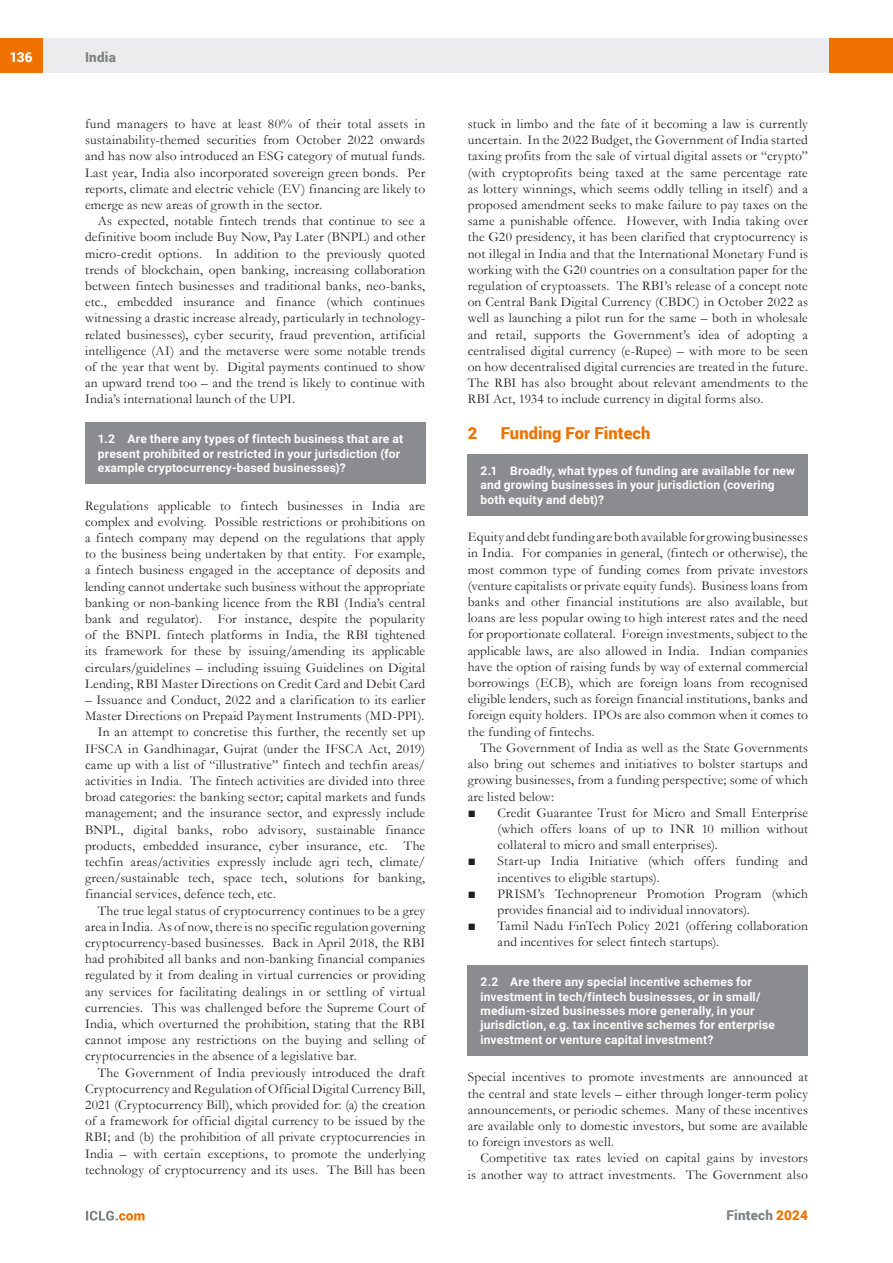
<style>
.page{position:relative;width:893px;height:1263px;background:#fff}
.page>*{position:absolute;margin:0;border:0;box-sizing:border-box;transform-origin:0 0}
.t1{font:900 16.5px "Roboto";letter-spacing:.005em;color:#ef7100}
.t2{font:13.5px/16.2px "Garamond";letter-spacing:.01em;color:#231f20;text-align:justify}
.t3{font:900 13.5px "Roboto";letter-spacing:.015em;color:#808285}
.t4{font:900 13.5px "Roboto";color:#fff}
.t5{font:700 12px/14.4px "Roboto";letter-spacing:.015em;color:#fff}
.s1{color:#ef7100}
</style>
<div class="page">
<div style="left:43px;top:38px;width:786px;height:34px;background:#ececee"></div>
<div style="left:0;top:38px;width:43px;height:34px;background:#ef7100"></div>
<div style="left:829px;top:38px;width:64px;height:34px;background:#ef7100"></div>
<svg style="left:86px;top:1211px;width:59px;height:9px"></svg>
<div style="left:468px;top:454px;width:340px;height:61px;background:#8a8c8f"></div>
<div style="left:468px;top:965px;width:340px;height:90px;background:#8a8c8f"></div>
<div style="left:85px;top:422px;width:340px;height:61px;background:#8a8c8f"></div>
<p class="t4" style="left:10px;top:48px;width:24px">136</p>
<p class="t3" style="left:85px;top:48px;width:32px">India</p>
<p class="t2" style="left:85px;top:115px;width:342px">fund managers to have at least 80% of their total assets in sustainability-themed securities from October 2022 onwards and has now also introduced an ESG category of mutual funds.<br>Last year, India also incorporated sovereign green bonds. Per reports, climate and electric vehicle (EV) financing are likely to emerge as new areas of growth in the sector.</p>
<p class="t2" style="left:85px;top:212px;width:342px;text-indent:13px">As expected, notable fintech trends that continue to see a definitive boom include Buy Now, Pay Later (BNPL) and other micro-credit options. In addition to the previously quoted trends of blockchain, open banking, increasing collaboration between fintech businesses and traditional banks, neo-banks, etc., embedded insurance and finance (which continues witnessing a drastic increase already, particularly in technology&shy;related businesses), cyber security, fraud prevention, artificial intelligence (AI) and the metaverse were some notable trends of the year that went by. Digital payments continued to show an upward trend too – and the trend is likely to continue with India’s international launch of the UPI.</p>
<p class="t5" style="left:98px;top:431px;width:307px">1.2 Are there any types of fintech business that are at present prohibited or restricted in your jurisdiction (for example cryptocurrency-based businesses)?</p>
<p class="t2" style="left:85px;top:497px;width:342px">Regulations applicable to fintech businesses in India are complex and evolving. Possible restrictions or prohibitions on a fintech company may depend on the regulations that apply to the business being undertaken by that entity. For example, a fintech business engaged in the acceptance of deposits and lending cannot undertake such business without the appropriate banking or non-banking licence from the RBI (India’s central bank and regulator). For instance, despite the popularity of the BNPL fintech platforms in India, the RBI tightened its framework for these by issuing/amending its applicable circulars/guidelines – including issuing Guidelines on Digital Lending, RBI Master Directions on Credit Card and Debit Card</p>
<p class="t2" style="left:85px;top:691px;width:342px">– Issuance and Conduct, 2022 and a clarification to its earlier</p>
<p class="t2" style="left:85px;top:707px;width:341px">Master Directions on Prepaid Payment Instruments (MD-PPI).</p>
<p class="t2" style="left:98px;top:724px;width:329px">In an attempt to concretise this further, the recently set up</p>
<p class="t2" style="left:85px;top:740px;width:342px">IFSCA in Gandhinagar, Gujrat (under the IFSCA Act, 2019)</p>
<p class="t2" style="left:85px;top:756px;width:342px">came up with a list of “illustrative” fintech and techfin areas/</p>
<p class="t2" style="left:85px;top:772px;width:342px">activities in India. The fintech activities are divided into three</p>
<p class="t2" style="left:85px;top:788px;width:342px">broad categories: the banking sector; capital markets and funds</p>
<p class="t2" style="left:85px;top:805px;width:342px">management; and the insurance sector, and expressly include</p>
<p class="t2" style="left:85px;top:821px;width:342px">BNPL, digital banks, robo advisory, sustainable finance</p>
<p class="t2" style="left:85px;top:837px;width:342px">products, embedded insurance, cyber insurance, etc. The</p>
<p class="t2" style="left:85px;top:853px;width:342px">techfin areas/activities expressly include agri tech, climate/</p>
<p class="t2" style="left:85px;top:869px;width:342px">green/sustainable tech, space tech, solutions for banking,</p>
<p class="t2" style="left:85px;top:886px;width:192px">financial services, defence tech, etc.</p>
<p class="t2" style="left:98px;top:902px;width:329px">The true legal status of cryptocurrency continues to be a grey</p>
<p class="t2" style="left:85px;top:918px;width:342px">area in India. As of now, there is no specific regulation governing</p>
<p class="t2" style="left:85px;top:934px;width:342px">cryptocurrency-based businesses. Back in April 2018, the RBI</p>
<p class="t2" style="left:85px;top:950px;width:342px">had prohibited all banks and non-banking financial companies</p>
<p class="t2" style="left:85px;top:967px;width:342px">regulated by it from dealing in virtual currencies or providing</p>
<p class="t2" style="left:85px;top:983px;width:342px">any services for facilitating dealings in or settling of virtual</p>
<p class="t2" style="left:85px;top:999px;width:342px">currencies. This was challenged before the Supreme Court of</p>
<p class="t2" style="left:85px;top:1015px;width:342px">India, which overturned the prohibition, stating that the RBI</p>
<p class="t2" style="left:85px;top:1031px;width:342px">cannot impose any restrictions on the buying and selling of</p>
<p class="t2" style="left:85px;top:1048px;width:273px">cryptocurrencies in the absence of a legislative bar.</p>
<p class="t2" style="left:98px;top:1064px;width:329px">The Government of India previously introduced the draft</p>
<p class="t2" style="left:85px;top:1080px;width:342px">Cryptocurrency and Regulation of Official Digital Currency Bill,</p>
<p class="t2" style="left:85px;top:1096px;width:342px">2021 (Cryptocurrency Bill), which provided for: (a) the creation</p>
<p class="t2" style="left:85px;top:1112px;width:342px">of a framework for official digital currency to be issued by the</p>
<p class="t2" style="left:85px;top:1129px;width:342px">RBI; and (b) the prohibition of all private cryptocurrencies in</p>
<p class="t2" style="left:85px;top:1145px;width:342px">India – with certain exceptions, to promote the underlying</p>
<p class="t2" style="left:85px;top:1161px;width:342px">technology of cryptocurrency and its uses. The Bill has been</p>
<p class="t2" style="left:468px;top:115px;width:342px">stuck in limbo and the fate of it becoming a law is currently uncertain. In the 2022 Budget, the Government of India started taxing profits from the sale of virtual digital assets or “crypto” (with cryptoprofits being taxed at the same percentage rate as lottery winnings, which seems oddly telling in itself) and a proposed amendment seeks to make failure to pay taxes on the same a punishable offence. However, with India taking over the G20 presidency, it has been clarified that cryptocurrency is not illegal in India and that the International Monetary Fund is working with the G20 countries on a consultation paper for the regulation of cryptoassets. The RBI’s release of a concept note on Central Bank Digital Currency (CBDC) in October 2022 as well as launching a pilot run for the same – both in wholesale and retail, supports the Government’s idea of adopting a centralised digital currency (e-Rupee) – with more to be seen on how decentralised digital currencies are treated in the future.<br>The RBI has also brought about relevant amendments to the RBI Act, 1934 to include currency in digital forms also.</p>
<p class="t1" style="left:468px;top:422px;width:11px">2</p>
<p class="t1" style="left:501px;top:422px;width:151px">Funding For Fintech</p>
<p class="t5" style="left:480px;top:463px;width:316px">2.1 Broadly, what types of funding are available for new and growing businesses in your jurisdiction (covering both equity and debt)?</p>
<p class="t2" style="left:468px;top:529px;width:342px">Equity and debt funding are both available for growing businesses in India. For companies in general, (fintech or otherwise), the most common type of funding comes from private investors (venture capitalists or private equity funds). Business loans from banks and other financial institutions are also available, but loans are less popular owing to high interest rates and the need for proportionate collateral. Foreign investments, subject to the applicable laws, are also allowed in India. Indian companies have the option of raising funds by way of external commercial borrowings (ECB), which are foreign loans from recognised eligible lenders, such as foreign financial institutions, banks and foreign equity holders. IPOs are also common when it comes to the funding of fintechs.</p>
<p class="t2" style="left:468px;top:739px;width:342px;text-indent:13px">The Government of India as well as the State Governments also bring out schemes and initiatives to bolster startups and growing businesses, from a funding perspective; some of which are listed below:</p>
<p class="t2" style="left:497px;top:804px;width:312px;text-indent:-30px">■ Credit Guarantee Trust for Micro and Small Enterprise (which offers loans of up to INR 10 million without collateral to micro and small enterprises).</p>
<p class="t2" style="left:497px;top:853px;width:312px;text-indent:-30px">■ Start-up India Initiative (which offers funding and incentives to eligible startups).</p>
<p class="t2" style="left:497px;top:885px;width:312px;text-indent:-30px">■ PRISM’s Technopreneur Promotion Program (which provides financial aid to individual innovators).</p>
<p class="t2" style="left:497px;top:917px;width:312px;text-indent:-30px">■ Tamil Nadu FinTech Policy 2021 (offering collaboration and incentives for select fintech startups).</p>
<p class="t5" style="left:480px;top:974px;width:296px">2.2 Are there any special incentive schemes for investment in tech/fintech businesses, or in small/ medium-sized businesses more generally, in your jurisdiction, e.g. tax incentive schemes for enterprise investment or venture capital investment?</p>
<p class="t2" style="left:468px;top:1068px;width:342px">Special incentives to promote investments are announced at the central and state levels – either through longer-term policy announcements, or periodic schemes. Many of these incentives are available only to domestic investors, but some are available to foreign investors as well.</p>
<p class="t2" style="left:468px;top:1149px;width:342px;text-align:right">Competitive tax rates levied on capital gains by investors<br>is another way to attract investments. The Government also</p>
<p class="t3" style="left:726px;top:1206px;width:83px">Fintech <span class="s1">2024</span></p>
</div>
